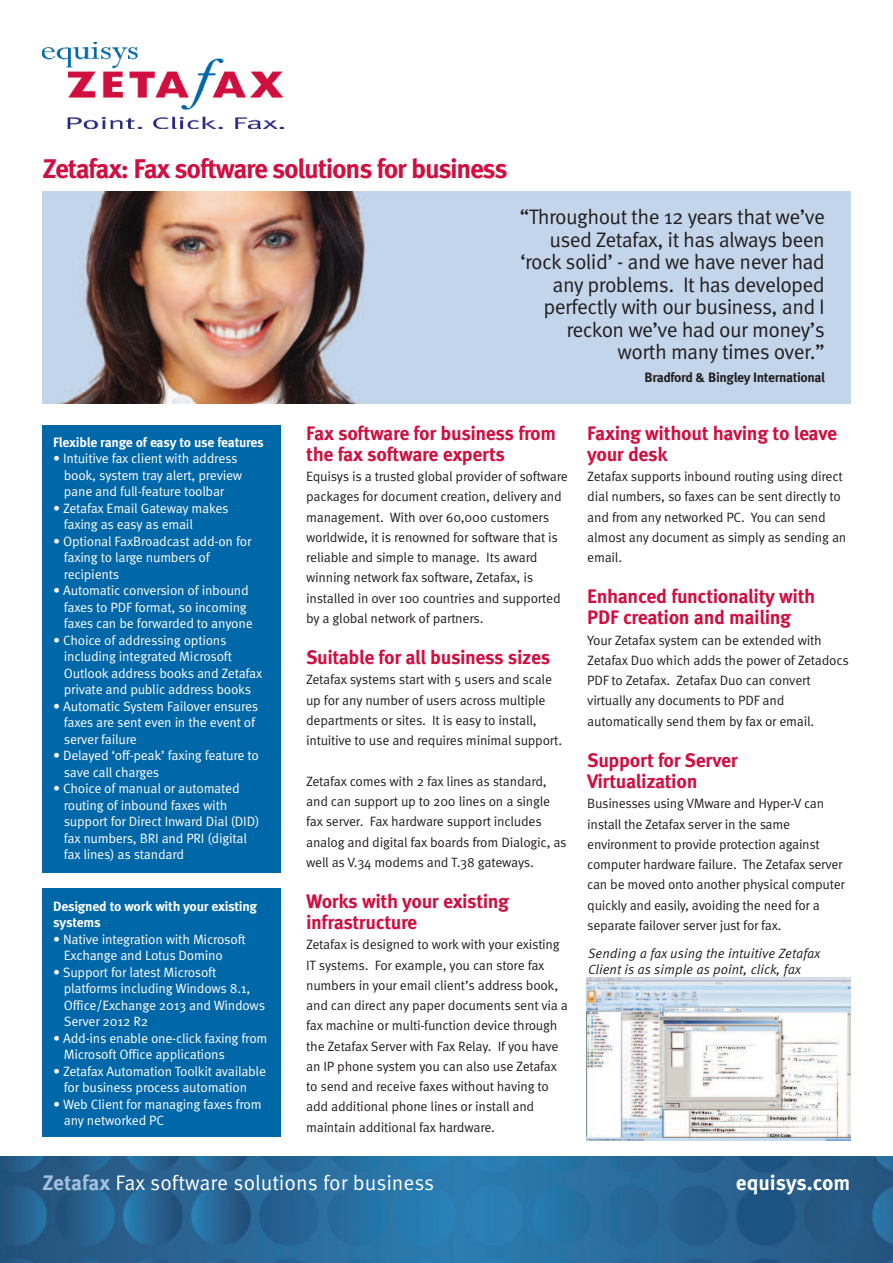
<style>
.page{position:relative;width:893px;height:1263px;background:#fff}
.page>*{position:absolute;margin:0;border:0;box-sizing:border-box;transform-origin:0 0}
.t1{font:700 27px "Meta OT";letter-spacing:-.045em;color:#d10e40}
.t2{font:21px/22.5px "Meta OT Norm";letter-spacing:-.03em;color:#231f20;text-align:right}
.t3{font:21px "Meta OT Norm";color:#fff}
.t4{font:700 21px "Meta OT";letter-spacing:-.005em;color:#fff}
.t5{font:700 19.5px/21px "Meta OT";letter-spacing:-.02em;color:#d10e40}
.t6{font:13.5px/20.2px "Meta OT Norm";letter-spacing:-.02em;color:#231f20}
.t7{font:13.5px/16.5px "Meta OT Norm";letter-spacing:-.02em;color:#fff}
.t8{font:700 13.5px/16.5px "Meta OT";letter-spacing:-.02em;color:#fff}
.t9{font:13.5px/16.5px "Meta OT Norm Ita";color:#231f20}
.t10{font:700 13.5px "Meta OT";letter-spacing:-.03em;color:#231f20}
.s1{font-family:"Meta OT";font-weight:700;color:#a5c0df}
</style>
<div class="page">
<img style="left:0;top:1157px;width:893px;height:106px">
<img style="left:43px;top:191px;width:807px;height:213px">
<div style="left:43px;top:425px;width:238px;height:447px;background:#0068a9"></div>
<div style="left:43px;top:888px;width:238px;height:249px;background:#0068a9"></div>
<img style="left:587px;top:977px;width:263px;height:164px">
<img style="left:43px;top:43px;width:242px;height:86px">
<h1 class="t1" style="left:43px;top:158px;width:467px">Zetafax: Fax software solutions for business</h1>
<h2 class="t2" style="left:519px;top:207px;width:307px">“Throughout the 12 years that we’ve used Zetafax, it has always been ‘rock solid’ - and we have never had any problems. It has developed perfectly with our business, and I reckon we’ve had our money’s worth many times over.”</h2>
<p class="t10" style="left:644px;top:372px;width:182px">Bradford &amp; Bingley International</p>
<p class="t8" style="left:53px;top:435px;width:212px">Flexible range of easy to use features</p>
<p class="t7" style="left:64px;top:451px;width:180px;text-indent:-11px">• Intuitive fax client with address book, system tray alert, preview pane and full-feature toolbar</p>
<p class="t7" style="left:64px;top:501px;width:166px;text-indent:-11px">• Zetafax Email Gateway makes faxing as easy as email</p>
<p class="t7" style="left:64px;top:534px;width:189px;text-indent:-11px">• Optional FaxBroadcast add-on for faxing to large numbers of recipients</p>
<p class="t7" style="left:64px;top:583px;width:190px;text-indent:-11px">• Automatic conversion of inbound faxes to PDF format, so incoming faxes can be forwarded to anyone</p>
<p class="t7" style="left:64px;top:633px;width:200px;text-indent:-11px">• Choice of addressing options including integrated Microsoft<br>Outlook address books and Zetafax private and public address books</p>
<p class="t7" style="left:64px;top:699px;width:196px;text-indent:-11px">• Automatic System Failover ensures faxes are sent even in the event of server failure</p>
<p class="t7" style="left:64px;top:748px;width:197px;text-indent:-11px">• Delayed ‘off-peak’ faxing feature to save call charges</p>
<p class="t7" style="left:64px;top:781px;width:197px;text-indent:-11px">• Choice of manual or automated routing of inbound faxes with support for Direct Inward Dial (DID) fax numbers, BRI and PRI (digital fax lines) as standard</p>
<p class="t8" style="left:53px;top:899px;width:206px">Designed to work with your existing systems</p>
<p class="t7" style="left:64px;top:932px;width:184px;text-indent:-11px">• Native integration with Microsoft<br>Exchange and Lotus Domino</p>
<p class="t7" style="left:64px;top:965px;width:203px;text-indent:-11px">• Support for latest Microsoft platforms including Windows 8.1,<br>Office/Exchange 2013 and Windows<br>Server 2012 R2</p>
<p class="t7" style="left:64px;top:1031px;width:205px;text-indent:-11px">• Add-ins enable one-click faxing from<br>Microsoft Office applications</p>
<p class="t7" style="left:64px;top:1064px;width:204px;text-indent:-11px">• Zetafax Automation Toolkit available for business process automation</p>
<p class="t7" style="left:64px;top:1097px;width:199px;text-indent:-11px">• Web Client for managing faxes from any networked PC</p>
<h3 class="t5" style="left:306px;top:424px;width:252px">Fax software for business from the fax software experts</h3>
<p class="t6" style="left:306px;top:467px;width:263px">Equisys is a trusted global provider of software packages for document creation, delivery and management. With over 60,000 customers worldwide, it is renowned for software that is reliable and simple to manage. Its award winning network fax software, Zetafax, is installed in over 100 countries and supported by a global network of partners.</p>
<h3 class="t5" style="left:306px;top:648px;width:246px">Suitable for all business sizes</h3>
<p class="t6" style="left:306px;top:671px;width:258px">Zetafax systems start with 5 users and scale up for any number of users across multiple departments or sites. It is easy to install, intuitive to use and requires minimal support.</p>
<p class="t6" style="left:306px;top:772px;width:262px">Zetafax comes with 2 fax lines as standard, and can support up to 200 lines on a single fax server. Fax hardware support includes analog and digital fax boards from Dialogic, as well as V.34 modems and T.38 gateways.</p>
<h3 class="t5" style="left:306px;top:892px;width:205px">Works with your existing infrastructure</h3>
<p class="t6" style="left:306px;top:935px;width:263px">Zetafax is designed to work with your existing IT systems. For example, you can store fax numbers in your email client’s address book, and can direct any paper documents sent via a fax machine or multi-function device through the Zetafax Server with Fax Relay. If you have an IP phone system you can also use Zetafax to send and receive faxes without having to add additional phone lines or install and maintain additional fax hardware.</p>
<h3 class="t5" style="left:587px;top:424px;width:251px">Faxing without having to leave your desk</h3>
<p class="t6" style="left:587px;top:467px;width:261px">Zetafax supports inbound routing using direct dial numbers, so faxes can be sent directly to and from any networked PC. You can send almost any document as simply as sending an email.</p>
<h3 class="t5" style="left:587px;top:588px;width:230px">Enhanced functionality with<br>PDF creation and mailing</h3>
<p class="t6" style="left:587px;top:631px;width:263px">Your Zetafax system can be extended with Zetafax Duo which adds the power of Zetadocs PDF to Zetafax. Zetafax Duo can convert virtually any documents to PDF and automatically send them by fax or email.</p>
<h3 class="t5" style="left:587px;top:751px;width:152px">Support for Server<br>Virtualization</h3>
<p class="t6" style="left:587px;top:794px;width:259px">Businesses using VMware and Hyper-V can install the Zetafax server in the same environment to provide protection against computer hardware failure. The Zetafax server can be moved onto another physical computer quickly and easily, avoiding the need for a separate failover server just for fax.</p>
<p class="t9" style="left:588px;top:946px;width:234px">Sending a fax using the intuitive Zetafax<br>Client is as simple as point, click, fax</p>
<h2 class="t3" style="left:43px;top:1174px;width:393px"><span class="s1">Zetafax</span> Fax software solutions for business</h2>
<h2 class="t4" style="left:736px;top:1174px;width:116px">equisys.com</h2>
</div>
